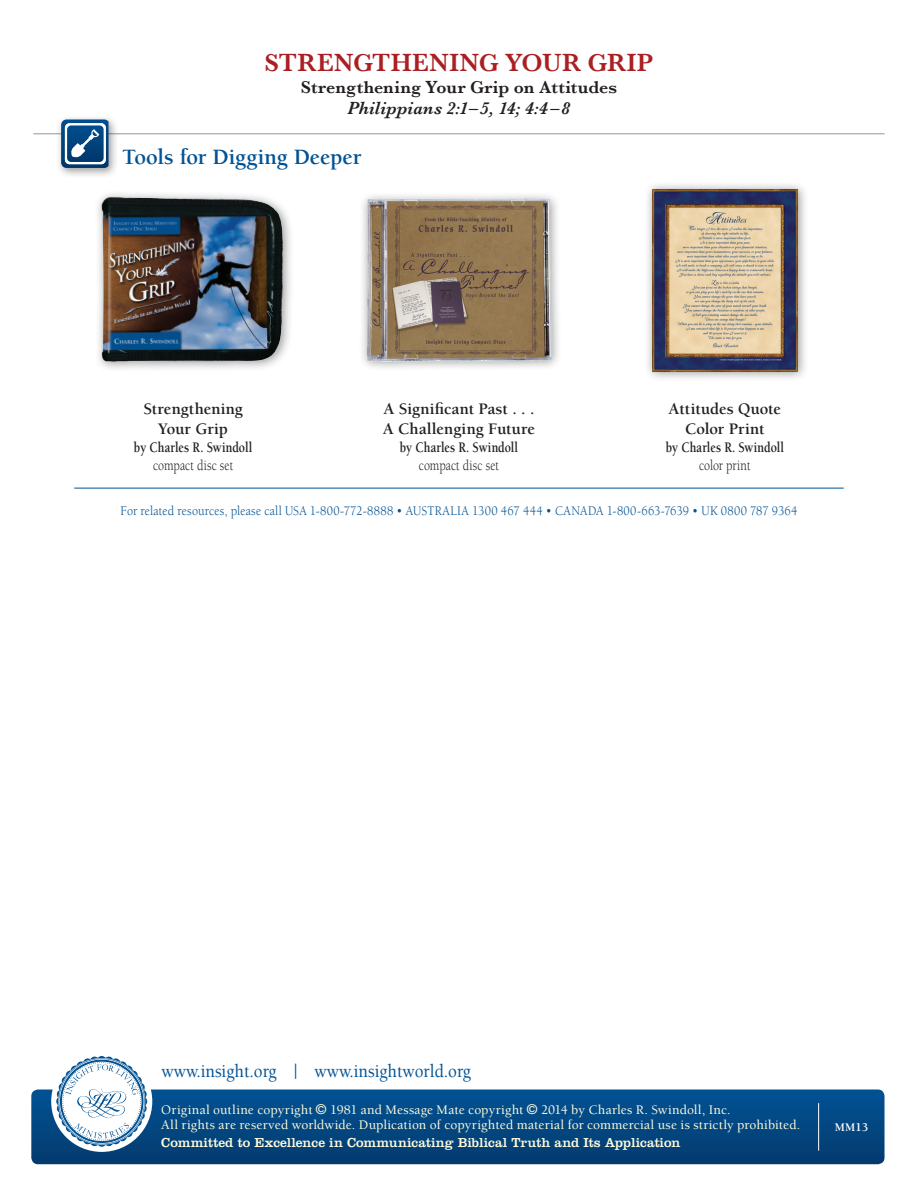
<style>
.page{position:relative;width:918px;height:1188px;background:#fff}
.page>*{position:absolute;margin:0;border:0;box-sizing:border-box;transform-origin:0 0}
.t1{font:600 25.5px "Baskerville";letter-spacing:.02em;color:#aa1f22}
.t2{font:700 22.5px "Berkeley";letter-spacing:-.005em;color:#005294}
.t3{font:500 18.9px "Berkeley";color:#005294;scale:.9 1}
.t4{font:600 18px "Baskerville";letter-spacing:-.005em;color:#231f20}
.t5{font:italic 600 18px "Baskerville";letter-spacing:.01em;color:#231f20}
.t6{font:700 16.5px/19.5px "Berkeley";color:#231f20;text-align:center}
.t7{font:700 15px "Berkeley";color:#231f20;scale:.8 1}
.t8{font:15px "Berkeley";letter-spacing:.005em;color:#231f20;scale:.8 1}
.t9{font:500 13.5px/15px "Berkeley";letter-spacing:.01em;color:#fffcdc}
.t10{font:13.5px "Berkeley";letter-spacing:.015em;color:#005294;scale:.9 1}
.t11{font:13.5px "Clarendon";letter-spacing:.005em;color:#fffcdc}
.t12{font:700 12px "Berkeley";color:#fff}
</style>
<div class="page">
<div style="left:31px;top:1090px;width:854px;height:74px;background:linear-gradient(to bottom,#015294,#043b6f);border-radius:7px"></div>
<div style="left:51px;top:1051px;width:101px;height:101px;background:#fff;border-radius:50%"></div>
<svg style="left:56px;top:1056px;width:91px;height:91px"></svg>
<hr style="left:33px;top:133px;width:852px;height:1px;background:#939598">
<hr style="left:818px;top:1103px;width:1px;height:48px;background:#fff">
<div style="left:56px;top:114px;width:63px;height:65px;background:#231f20;opacity:.45"></div>
<svg style="left:61px;top:119px;width:48px;height:49px"></svg>
<hr style="left:74px;top:488px;width:770px;height:1px;background:#005294">
<div style="left:644px;top:181px;width:165px;height:201px;background:#231f20;opacity:.44"></div>
<img style="left:652px;top:189px;width:146px;height:182px">
<div style="left:359px;top:191px;width:203px;height:181px;background:#231f20;opacity:.44"></div>
<img style="left:364px;top:197px;width:190px;height:167px">
<div style="left:94px;top:190px;width:201px;height:183px;background:#231f20;opacity:.44"></div>
<img style="left:100px;top:196px;width:186px;height:169px">
<svg style="left:316px;top:1104px;width:10px;height:11px"></svg>
<svg style="left:527px;top:1104px;width:10px;height:11px"></svg>
<h1 class="t1" style="left:265px;top:48px;width:390px">StrengtHening Your Grip</h1>
<h3 class="t4" style="left:301px;top:76px;width:318px">Strengthening Your Grip on Attitudes</h3>
<h3 class="t5" style="left:347px;top:98px;width:225px">Philippians 2:1– 5, 14; 4:4 –8</h3>
<h2 class="t2" style="left:122px;top:145px;width:241px">Tools for Digging Deeper</h2>
<p class="t6" style="left:143px;top:400px;width:101px">Strengthening<br>Your Grip</p>
<p class="t7" style="left:134px;top:439px;width:150px">by Charles R. Swindoll</p>
<p class="t8" style="left:153px;top:457px;width:102px">compact disc set</p>
<p class="t6" style="left:383px;top:400px;width:154px;text-align:left">A Significant Past . . .<br>A Challenging Future</p>
<p class="t7" style="left:400px;top:439px;width:150px">by Charles R. Swindoll</p>
<p class="t8" style="left:419px;top:457px;width:102px">compact disc set</p>
<p class="t6" style="left:669px;top:400px;width:114px">Attitudes Quote<br>Color Print</p>
<p class="t7" style="left:666px;top:439px;width:150px">by Charles R. Swindoll</p>
<p class="t8" style="left:699px;top:457px;width:66px">color print</p>
<p class="t10" style="left:121px;top:504px;width:754px">For related resources, please call USA 1-800-772-8888 • AUSTRALIA 1300 467 444 • CANADA 1-800-663-7639 • UK 0800 787 9364</p>
<h3 class="t3" style="left:162px;top:1061px;width:345px">www.insight.org | www.insightworld.org</h3>
<p class="t9" style="left:161px;top:1103px;width:641px;text-indent:380px">2014 by Charles R. Swindoll, Inc.<br>All rights are reserved worldwide. Duplication of copyrighted material for commercial use is strictly prohibited.</p>
<p class="t11" style="left:161px;top:1135px;width:521px">Committed to Excellence in Communicating Biblical Truth and Its Application</p>
<p class="t9" style="left:161px;top:1103px;width:153px">Original outline copyright</p>
<p class="t9" style="left:330px;top:1103px;width:195px">1981 and Message Mate copyright</p>
<p class="t12" style="left:835px;top:1121px;width:35px">MM13</p>
</div>
